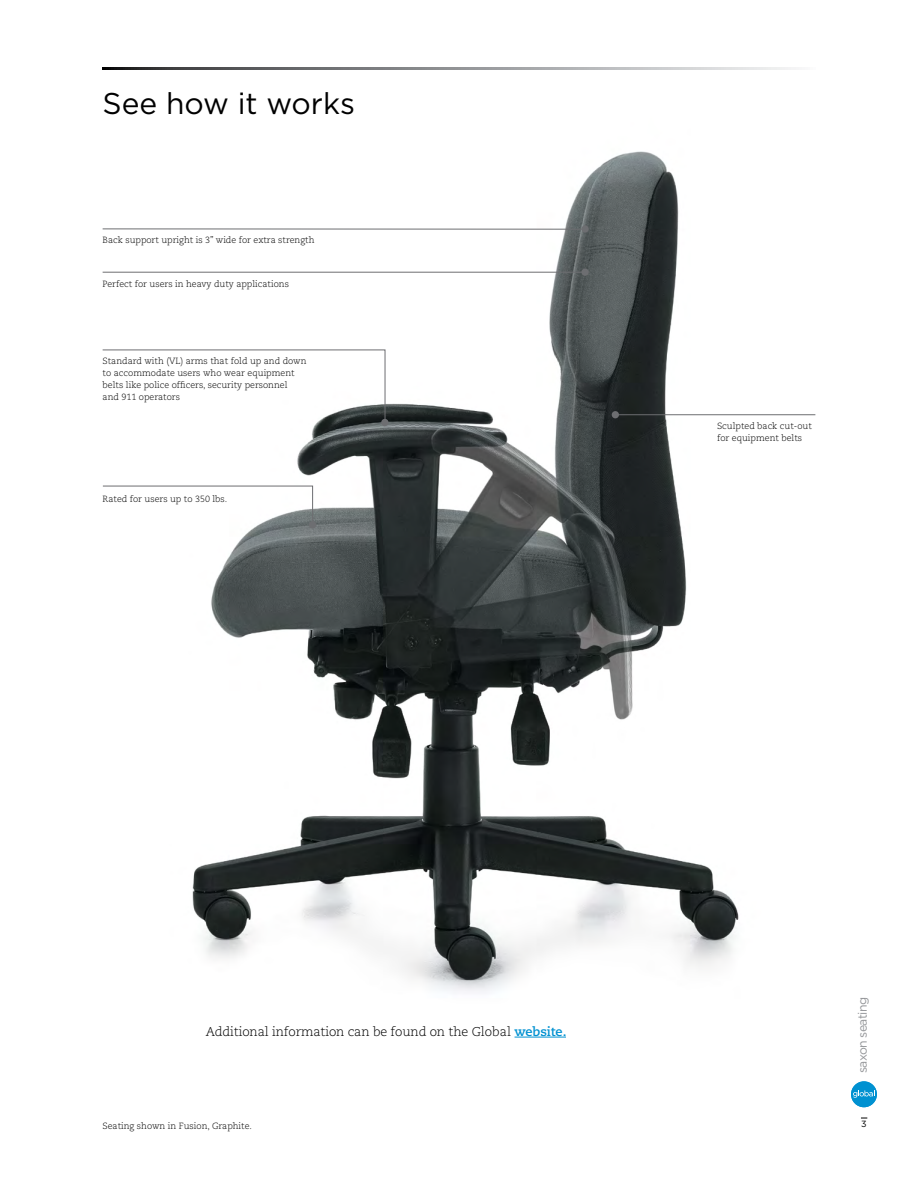
<style>
.page{position:relative;width:918px;height:1188px;background:#fff}
.page>*{position:absolute;margin:0;border:0;box-sizing:border-box;transform-origin:0 0}
.t1{font:30px "Gotham";color:#000}
.t2{font:300 12.75px "Caecilia LT Std";letter-spacing:-.01em;color:#000}
.t3{font:12.3px "Gotham";letter-spacing:-.05em;color:#939598}
.t4{font:300 9px/12px "Caecilia LT Std";color:#000}
.t5{font:9px "Gotham";color:#000}
.s1{font-weight:700;color:#0091d1}
</style>
<div class="page">
<img style="left:102px;top:151px;width:714px;height:887px">
<svg style="left:103px;top:68px;width:693px;height:1px"></svg>
<hr style="left:103px;top:272px;width:482px;height:1px;background:#6d6e71">
<hr style="left:615px;top:414px;width:200px;height:1px;background:#6d6e71">
<hr style="left:103px;top:229px;width:482px;height:1px;background:#6d6e71">
<div style="left:581px;top:225px;width:8px;height:8px;background:#6d6e71;border-radius:50%"></div>
<div style="left:581px;top:269px;width:8px;height:7px;background:#6d6e71;border-radius:50%"></div>
<div style="left:612px;top:411px;width:7px;height:7px;background:#6d6e71;border-radius:50%"></div>
<svg style="left:102px;top:349px;width:284px;height:74px"></svg>
<svg style="left:102px;top:485px;width:211px;height:41px"></svg>
<div style="left:381px;top:419px;width:8px;height:7px;background:#6d6e71;border-radius:50%"></div>
<div style="left:309px;top:521px;width:7px;height:7px;background:#6d6e71;border-radius:50%"></div>
<div style="left:851px;top:1081px;width:26px;height:26px;background:#0091d1;border-radius:50%"></div>
<svg style="left:853px;top:1090px;width:22px;height:8px"></svg>
<hr style="left:515px;top:1037px;width:51px;height:1px;background:#0091d1">
<h1 class="t1" style="left:103px;top:84px;width:254px">See how it works</h1>
<p class="t4" style="left:103px;top:234px;width:213px">Back support upright is 3” wide for extra strength</p>
<p class="t4" style="left:103px;top:278px;width:188px">Perfect for users in heavy duty applications</p>
<p class="t4" style="left:103px;top:355px;width:205px">Standard with (VL) arms that fold up and down to accommodate users who wear equipment belts like police officers, security personnel<br>and 911 operators</p>
<p class="t4" style="left:103px;top:493px;width:126px">Rated for users up to 350 lbs.</p>
<p class="t4" style="left:717px;top:421px;width:96px">Sculpted back cut-out for equipment belts</p>
<h2 class="t2" style="left:206px;top:1024px;width:362px">Additional information can be found on the Global <span class="s1">website.</span></h2>
<p class="t4" style="left:103px;top:1120px;width:151px">Seating shown in Fusion, Graphite.</p>
<h3 class="t3" style="left:854px;top:1073px;width:77px;rotate:-90deg">saxon seating</h3>
<p class="t5" style="left:861px;top:1119px;width:7px">3</p>
</div>
